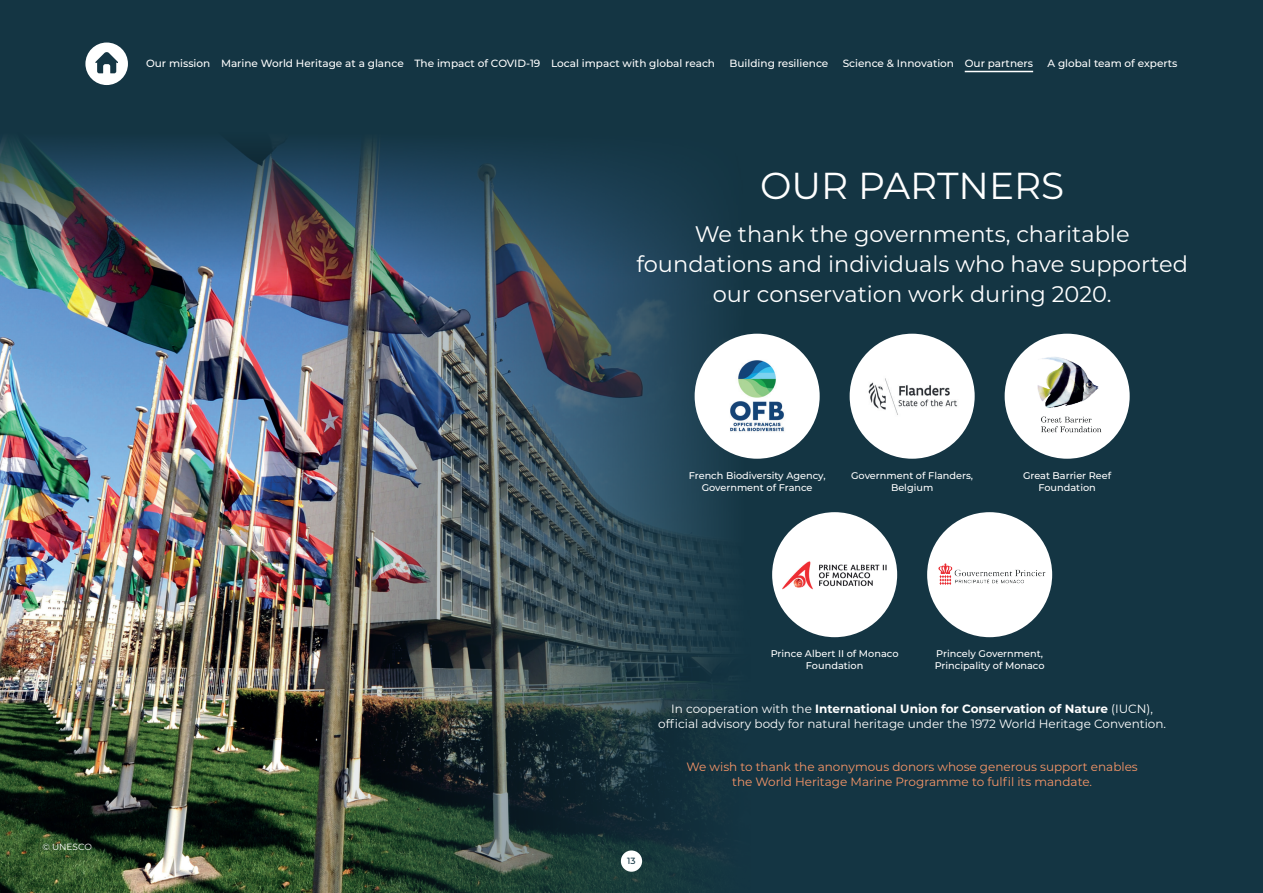
<style>
.page{position:relative;width:1263px;height:893px;background:#143543}
.page>*{position:absolute;margin:0;border:0;box-sizing:border-box;transform-origin:0 0}
.t1{font:37.5px "Montserrat";color:#fff}
.t2{font:22.5px/30px "Montserrat";color:#fff;text-align:center}
.t3{font:12px/15px "Montserrat";color:#fff;text-align:center}
.t4{font:12px/15px "Montserrat";color:#f79668;text-align:center}
.t5{font:500 10.5px "Montserrat";color:#fff}
.t6{font:500 9.75px/12.1px "Montserrat";color:#fff;text-align:center}
.t7{font:9px "Montserrat";color:#fff}
.t8{font:500 9px "Montserrat";color:#143543}
.s1{font-weight:700}
</style>
<div class="page">
<img style="left:0;top:139px;width:750px;height:754px">
<div style="left:772px;top:512px;width:125px;height:125px;background:#fff;border-radius:50%"></div>
<img style="left:782px;top:561px;width:105px;height:29px">
<div style="left:927px;top:512px;width:125px;height:125px;background:#fff;border-radius:50%"></div>
<img style="left:938px;top:563px;width:108px;height:22px">
<div style="left:695px;top:334px;width:125px;height:125px;background:#fff;border-radius:50%"></div>
<img style="left:730px;top:360px;width:54px;height:72px">
<div style="left:850px;top:334px;width:125px;height:125px;background:#fff;border-radius:50%"></div>
<img style="left:868px;top:378px;width:90px;height:37px">
<div style="left:1005px;top:334px;width:125px;height:125px;background:#fff;border-radius:50%"></div>
<img style="left:1037px;top:357px;width:64px;height:76px">
<div style="left:621px;top:850px;width:21px;height:22px;background:#fff;border-radius:50%"></div>
<div style="left:85px;top:43px;width:43px;height:42px;background:#fff;border-radius:50%"></div>
<svg style="left:95px;top:52px;width:23px;height:21px"></svg>
<hr style="left:965px;top:71px;width:68px;height:1px;background:#fff">
<p class="t5" style="left:146px;top:55px;width:571px">Our mission Marine World Heritage at a glance The impact of COVID-19 Local impact with global reach</p>
<p class="t5" style="left:729px;top:55px;width:100px">Building resilience</p>
<p class="t5" style="left:843px;top:55px;width:192px">Science &amp; Innovation Our partners</p>
<p class="t5" style="left:1047px;top:55px;width:132px">A global team of experts</p>
<h1 class="t1" style="left:760px;top:160px;width:306px">OUR PARTNERS</h1>
<h2 class="t2" style="left:636px;top:218px;width:553px">We thank the governments, charitable foundations and individuals who have supported our conservation work during 2020.</h2>
<p class="t7" style="left:43px;top:841px;width:51px">© UNESCO</p>
<p class="t6" style="left:689px;top:469px;width:138px">French Biodiversity Agency,<br>Government of France</p>
<p class="t6" style="left:851px;top:469px;width:123px">Government of Flanders,<br>Belgium</p>
<p class="t6" style="left:1023px;top:469px;width:90px">Great Barrier Reef<br>Foundation</p>
<p class="t6" style="left:771px;top:647px;width:129px">Prince Albert II of Monaco<br>Foundation</p>
<p class="t6" style="left:935px;top:647px;width:111px;text-align:left">Princely Government,<br>Principality of Monaco</p>
<p class="t3" style="left:658px;top:701px;width:509px">In cooperation with the <span class="s1">International Union for Conservation of Nature</span> (IUCN), official advisory body for natural heritage under the 1972 World Heritage Convention.</p>
<p class="t4" style="left:686px;top:759px;width:453px">We wish to thank the anonymous donors whose generous support enables the World Heritage Marine Programme to fulfil its mandate.</p>
<p class="t8" style="left:627px;top:855px;width:10px">13</p>
</div>
